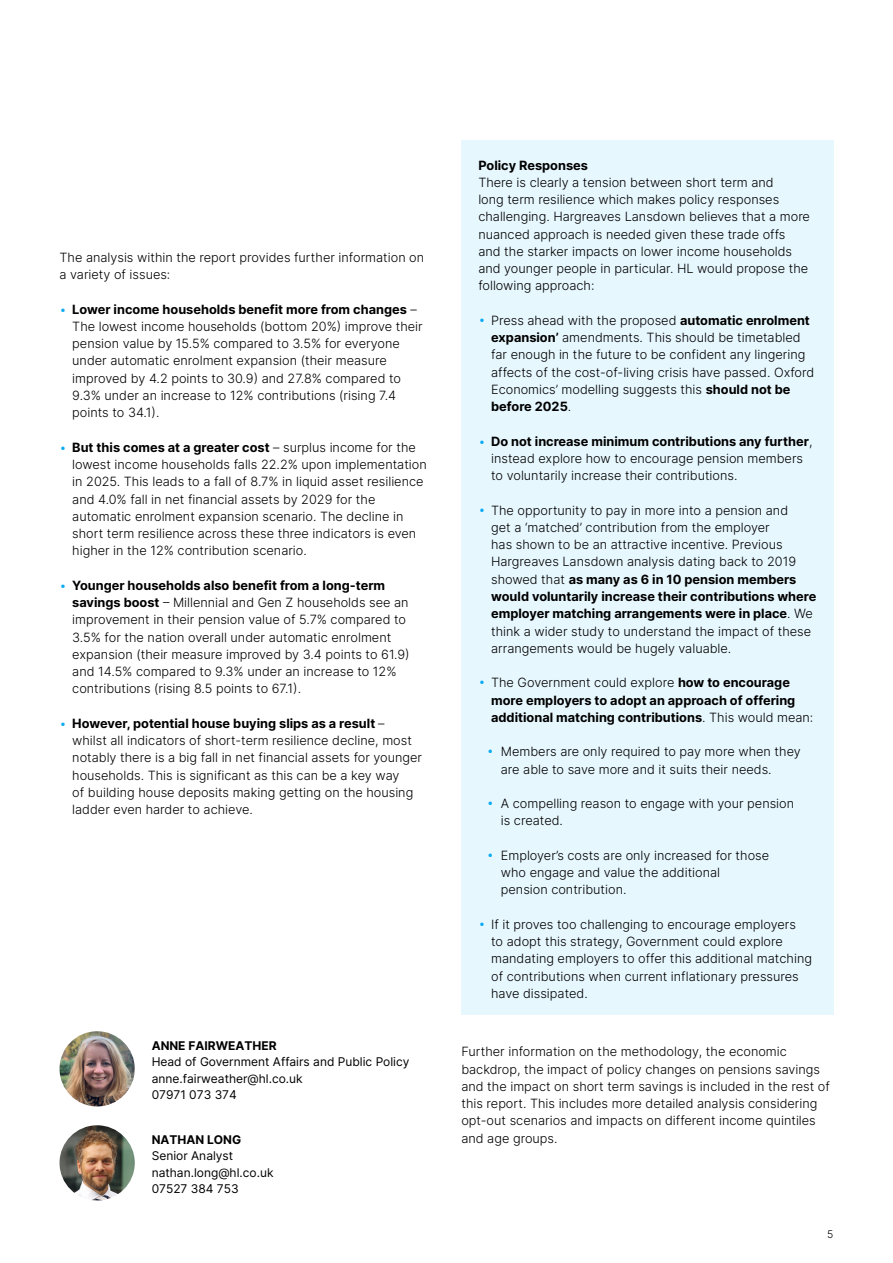
<style>
.page{position:relative;width:893px;height:1263px;background:#fff}
.page>*{position:absolute;margin:0;border:0;box-sizing:border-box;transform-origin:0 0}
.t1{font:300 12.75px/17.2px "Inter";color:#000}
.t2{font:700 12.75px/17.2px "Inter";color:#000}
.t3{font:12px/16.6px "Inter";color:#000}
.Body_text_paragraph{font:700 12px "Inter";color:#000}
.t4{font:300 10.5px "Inter";color:#000}
.s1{color:#0aabf3}
.s2{font-weight:700}
.s3{font-weight:300;color:#0aabf3}
.s4{font-weight:300}
</style>
<div class="page">
<div style="left:461px;top:140px;width:372px;height:875px;background:#e7f7fe"></div>
<img style="left:60px;top:1031px;width:75px;height:75px;border-radius:38px">
<img style="left:60px;top:1125px;width:75px;height:75px;border-radius:38px">
<p class="t1" style="left:60px;top:248px;width:366px">The analysis within the report provides further information on a variety of issues:</p>
<p class="t1" style="left:72px;top:300px;width:352px;text-indent:-13px"><span class="s1">•</span> <span class="s2">Lower income households benefit more from changes</span> – The lowest income households (bottom 20%) improve their pension value by 15.5% compared to 3.5% for everyone under automatic enrolment expansion (their measure improved by 4.2 points to 30.9) and 27.8% compared to 9.3% under an increase to 12% contributions (rising 7.4 points to 34.1).</p>
<p class="t1" style="left:72px;top:438px;width:356px;text-indent:-13px"><span class="s1">•</span> <span class="s2">But this comes at a greater cost</span> – surplus income for the lowest income households falls 22.2% upon implementation in 2025. This leads to a fall of 8.7% in liquid asset resilience and 4.0% fall in net financial assets by 2029 for the automatic enrolment expansion scenario. The decline in short term resilience across these three indicators is even higher in the 12% contribution scenario.</p>
<p class="t1" style="left:72px;top:576px;width:339px;text-indent:-13px"><span class="s1">•</span> <span class="s2">Younger households also benefit from a long-term savings boost</span> – Millennial and Gen Z households see an improvement in their pension value of 5.7% compared to 3.5% for the nation overall under automatic enrolment expansion (their measure improved by 3.4 points to 61.9) and 14.5% compared to 9.3% under an increase to 12% contributions (rising 8.5 points to 67.1).</p>
<p class="t1" style="left:72px;top:714px;width:351px;text-indent:-13px"><span class="s1">•</span> <span class="s2">However, potential house buying slips as a result</span> – whilst all indicators of short-term resilience decline, most notably there is a big fall in net financial assets for younger households. This is significant as this can be a key way<br>of building house deposits making getting on the housing ladder even harder to achieve.</p>
<p class="Body_text_paragraph" style="left:152px;top:1037px;width:126px">ANNE FAIRWEATHER</p>
<p class="t3" style="left:152px;top:1053px;width:259px">Head of Government Affairs and Public Policy</p>
<p class="t3" style="left:152px;top:1070px;width:153px">anne.fairweather@hl.co.uk<br>07971 073 374</p>
<p class="Body_text_paragraph" style="left:152px;top:1131px;width:91px">NATHAN LONG</p>
<p class="t3" style="left:152px;top:1147px;width:83px">Senior Analyst</p>
<p class="t3" style="left:152px;top:1164px;width:123px">nathan.long@hl.co.uk</p>
<p class="t3" style="left:152px;top:1180px;width:89px">07527 384 753</p>
<p class="t2" style="left:478px;top:156px;width:111px">Policy Responses</p>
<p class="t1" style="left:478px;top:173px;width:333px">There is clearly a tension between short term and<br>long term resilience which makes policy responses challenging. Hargreaves Lansdown believes that a more nuanced approach is needed given these trade offs and the starker impacts on lower income households and younger people in particular. HL would propose the following approach:</p>
<p class="t1" style="left:491px;top:311px;width:325px;text-indent:-13px"><span class="s1">•</span> Press ahead with the proposed <span class="s2">automatic enrolment expansion’</span> amendments. This should be timetabled far enough in the future to be confident any lingering affects of the cost-of-living crisis have passed. Oxford Economics’ modelling suggests this <span class="s2">should not be before 2025</span>.</p>
<p class="t1" style="left:491px;top:432px;width:323px;text-indent:-13px"><span class="s1">•</span> <span class="s2">Do not increase minimum contributions any further</span>, instead explore how to encourage pension members to voluntarily increase their contributions.</p>
<p class="t1" style="left:491px;top:501px;width:327px;text-indent:-13px"><span class="s1">•</span> The opportunity to pay in more into a pension and<br>get a ‘matched’ contribution from the employer<br>has shown to be an attractive incentive. Previous Hargreaves Lansdown analysis dating back to 2019 showed that <span class="s2">as many as 6 in 10 pension members would voluntarily increase their contributions where employer matching arrangements were in place</span>. We think a wider study to understand the impact of these arrangements would be hugely valuable.</p>
<p class="t2" style="left:491px;top:674px;width:324px;text-indent:-13px"><span class="s3">•</span> <span class="s4">The Government could explore</span> how to encourage more employers to adopt an approach of offering additional matching contributions<span class="s4">. This would mean:</span></p>
<p class="t1" style="left:501px;top:743px;width:301px;text-indent:-14px"><span class="s1">•</span> Members are only required to pay more when they are able to save more and it suits their needs.</p>
<p class="t1" style="left:501px;top:794px;width:295px;text-indent:-14px"><span class="s1">•</span> A compelling reason to engage with your pension is created.</p>
<p class="t1" style="left:501px;top:846px;width:270px;text-indent:-14px"><span class="s1">•</span> Employer’s costs are only increased for those who engage and value the additional pension contribution.</p>
<p class="t1" style="left:491px;top:915px;width:322px;text-indent:-13px"><span class="s1">•</span> If it proves too challenging to encourage employers<br>to adopt this strategy, Government could explore mandating employers to offer this additional matching of contributions when current inflationary pressures have dissipated.</p>
<p class="t1" style="left:461px;top:1043px;width:370px">Further information on the methodology, the economic backdrop, the impact of policy changes on pensions savings and the impact on short term savings is included in the rest of this report. This includes more detailed analysis considering opt-out scenarios and impacts on different income quintiles and age groups.</p>
<p class="t4" style="left:827px;top:1227px;width:8px">5</p>
</div>
